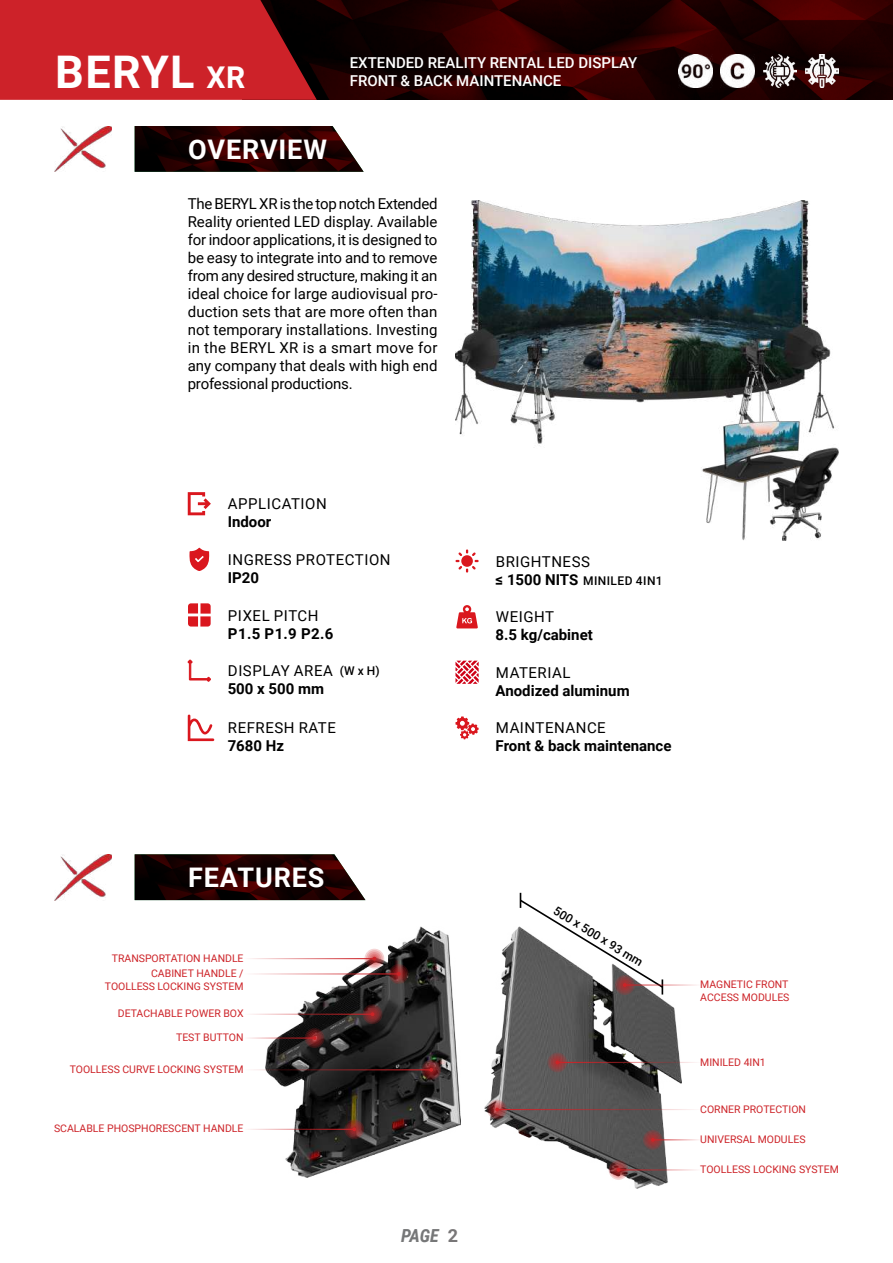
<style>
.page{position:relative;width:893px;height:1263px;background:#fff}
.page>*{position:absolute;margin:0;border:0;box-sizing:border-box;transform-origin:0 0}
.t1{font:700 45px "Roboto";letter-spacing:.03em;color:#fff}
.t2{font:700 27px "Roboto";letter-spacing:.03em;color:#fff}
.t3{font:italic 700 18px "Roboto Condensed";color:#767778}
.t4{font:15px/18px "Roboto";letter-spacing:.035em;color:#000;text-align:justify}
.t5{font:700 15px "Roboto";color:#000}
.t6{font:500 15px/18px "Roboto";color:#fff}
.t7{font:500 12px "Roboto";letter-spacing:.035em;color:#000}
.t8{font:10.5px/12.6px "Roboto";color:#cd2328;text-align:right}
.s1{font-size:30px}
.s2{font-weight:700;font-size:15px}
.s3{font-family:"Roboto";font-style:normal;color:#787677}
</style>
<div class="page">
<img style="left:135px;top:854px;width:230px;height:46px">
<img style="left:135px;top:126px;width:229px;height:46px">
<img style="left:54px;top:854px;width:58px;height:46px">
<img style="left:54px;top:126px;width:58px;height:46px">
<img style="left:455px;top:200px;width:384px;height:340px">
<img style="left:317px;top:0;width:576px;height:100px">
<svg style="left:0;top:0;width:317px;height:100px;background:#ba1f25"></svg>
<img style="left:763px;top:54px;width:34px;height:34px">
<img style="left:805px;top:54px;width:34px;height:34px">
<img style="left:721px;top:54px;width:34px;height:34px">
<img style="left:679px;top:54px;width:33px;height:34px">
<img style="left:265px;top:926px;width:195px;height:252px">
<svg style="left:389px;top:964px;width:20px;height:20px"></svg>
<svg style="left:390px;top:965px;width:17px;height:17px"></svg>
<svg style="left:392px;top:967px;width:13px;height:13px"></svg>
<svg style="left:394px;top:969px;width:10px;height:10px"></svg>
<svg style="left:395px;top:970px;width:7px;height:7px"></svg>
<svg style="left:397px;top:972px;width:4px;height:4px"></svg>
<hr style="left:244px;top:973px;width:155px;height:1px;background:#fff">
<svg style="left:421px;top:1060px;width:20px;height:20px"></svg>
<svg style="left:423px;top:1061px;width:17px;height:17px"></svg>
<svg style="left:425px;top:1063px;width:13px;height:13px"></svg>
<svg style="left:426px;top:1065px;width:10px;height:10px"></svg>
<div style="left:428px;top:1066px;width:7px;height:7px;background:#8f1f20;border-radius:50%"></div>
<svg style="left:429px;top:1068px;width:4px;height:4px"></svg>
<hr style="left:244px;top:1069px;width:187px;height:1px;background:#fff">
<svg style="left:363px;top:1004px;width:19px;height:20px"></svg>
<svg style="left:364px;top:1006px;width:17px;height:16px"></svg>
<svg style="left:366px;top:1008px;width:13px;height:13px"></svg>
<div style="left:368px;top:1009px;width:9px;height:10px;background:#8f2b2d;border-radius:50%"></div>
<svg style="left:369px;top:1011px;width:7px;height:7px"></svg>
<hr style="left:244px;top:1014px;width:128px;height:1px;background:#fff">
<svg style="left:344px;top:1119px;width:20px;height:20px"></svg>
<svg style="left:346px;top:1121px;width:17px;height:17px"></svg>
<svg style="left:348px;top:1123px;width:13px;height:13px"></svg>
<svg style="left:349px;top:1124px;width:10px;height:10px"></svg>
<div style="left:351px;top:1126px;width:7px;height:7px;background:#a02e2d;border-radius:50%"></div>
<svg style="left:352px;top:1127px;width:4px;height:4px"></svg>
<hr style="left:244px;top:1129px;width:110px;height:1px;background:#fff">
<svg style="left:364px;top:949px;width:20px;height:19px"></svg>
<svg style="left:366px;top:950px;width:17px;height:17px"></svg>
<svg style="left:368px;top:952px;width:13px;height:13px"></svg>
<svg style="left:369px;top:954px;width:10px;height:9px"></svg>
<svg style="left:371px;top:955px;width:7px;height:7px"></svg>
<hr style="left:244px;top:958px;width:130px;height:1px;background:#fff">
<svg style="left:305px;top:1028px;width:20px;height:20px"></svg>
<svg style="left:306px;top:1030px;width:17px;height:16px"></svg>
<svg style="left:308px;top:1031px;width:13px;height:14px"></svg>
<svg style="left:310px;top:1033px;width:10px;height:10px"></svg>
<svg style="left:311px;top:1034px;width:7px;height:7px"></svg>
<hr style="left:244px;top:1037px;width:71px;height:2px;background:#fff">
<img style="left:485px;top:928px;width:196px;height:260px">
<div style="left:615px;top:975px;width:20px;height:20px;background:#684c4d;border-radius:50%"></div>
<svg style="left:518px;top:893px;width:147px;height:101px"></svg>
<hr style="left:625px;top:984px;width:76px;height:2px;background:#fff">
<svg style="left:487px;top:1099px;width:20px;height:20px"></svg>
<svg style="left:489px;top:1101px;width:16px;height:17px"></svg>
<svg style="left:490px;top:1103px;width:14px;height:13px"></svg>
<svg style="left:492px;top:1104px;width:10px;height:10px"></svg>
<svg style="left:494px;top:1106px;width:7px;height:7px"></svg>
<hr style="left:497px;top:1109px;width:204px;height:1px;background:#fff">
<svg style="left:643px;top:1130px;width:20px;height:20px"></svg>
<svg style="left:644px;top:1131px;width:17px;height:17px"></svg>
<div style="left:646px;top:1133px;width:13px;height:13px;background:#8c3b3d;border-radius:50%"></div>
<div style="left:648px;top:1135px;width:10px;height:10px;background:#993637;border-radius:50%"></div>
<svg style="left:649px;top:1136px;width:7px;height:7px"></svg>
<hr style="left:653px;top:1139px;width:48px;height:1px;background:#fff">
<svg style="left:547px;top:1052px;width:20px;height:20px"></svg>
<div style="left:549px;top:1054px;width:17px;height:17px;background:#834748;border-radius:50%"></div>
<div style="left:551px;top:1056px;width:13px;height:13px;background:#913f41;border-radius:50%"></div>
<div style="left:552px;top:1057px;width:10px;height:10px;background:#9c3a3c;border-radius:50%"></div>
<svg style="left:554px;top:1059px;width:7px;height:7px"></svg>
<hr style="left:557px;top:1062px;width:144px;height:1px;background:#fff">
<svg style="left:609px;top:1160px;width:19px;height:20px"></svg>
<svg style="left:610px;top:1161px;width:17px;height:17px"></svg>
<svg style="left:612px;top:1163px;width:13px;height:13px"></svg>
<svg style="left:614px;top:1165px;width:9px;height:10px"></svg>
<svg style="left:615px;top:1166px;width:7px;height:7px"></svg>
<hr style="left:618px;top:1169px;width:83px;height:1px;background:#fff">
<svg style="left:455px;top:661px;width:24px;height:23px"></svg>
<svg style="left:455px;top:716px;width:24px;height:23px"></svg>
<svg style="left:456px;top:605px;width:22px;height:23px"></svg>
<svg style="left:455px;top:549px;width:24px;height:24px"></svg>
<svg style="left:189px;top:548px;width:20px;height:23px"></svg>
<svg style="left:188px;top:603px;width:23px;height:23px"></svg>
<svg style="left:188px;top:492px;width:23px;height:23px"></svg>
<svg style="left:188px;top:659px;width:23px;height:23px"></svg>
<svg style="left:188px;top:714px;width:26px;height:27px"></svg>
<h1 class="t1" style="left:55px;top:40px;width:191px">BERYL <span class="s1">XR</span></h1>
<p class="t6" style="left:350px;top:53px;width:289px">EXTENDED REALITY RENTAL LED DISPLAY<br>FRONT &amp; BACK MAINTENANCE</p>
<h2 class="t2" style="left:188px;top:131px;width:140px">OVERVIEW</h2>
<p class="t4" style="left:188px;top:194px;width:251px">The BERYL XR is the top notch Extended Reality oriented LED display. Available for indoor applications, it is designed to be easy to integrate into and to remove from any desired structure, making it an ideal choice for large audiovisual pro&shy;duction sets that are more often than not temporary installations. Investing in the BERYL XR is a smart move for any company that deals with high end professional productions.</p>
<p class="t4" style="left:228px;top:494px;width:100px">APPLICATION</p>
<p class="t5" style="left:228px;top:511px;width:45px">Indoor</p>
<p class="t4" style="left:228px;top:550px;width:164px">INGRESS PROTECTION</p>
<p class="t5" style="left:228px;top:567px;width:33px">IP20</p>
<p class="t4" style="left:228px;top:606px;width:92px">PIXEL PITCH</p>
<p class="t5" style="left:228px;top:623px;width:107px">P1.5 P1.9 P2.6</p>
<p class="t4" style="left:228px;top:661px;width:106px">DISPLAY AREA</p>
<p class="t5" style="left:228px;top:678px;width:98px">500 x 500 mm</p>
<p class="t7" style="left:340px;top:662px;width:41px">(W x H)</p>
<p class="t4" style="left:228px;top:718px;width:109px">REFRESH RATE</p>
<p class="t5" style="left:228px;top:736px;width:58px">7680 Hz</p>
<p class="t4" style="left:496px;top:552px;width:96px">BRIGHTNESS</p>
<p class="t7" style="left:496px;top:572px;width:169px"><span class="s2">≤ 1500 NITS</span> MINILED 4IN1</p>
<p class="t4" style="left:496px;top:607px;width:60px">WEIGHT</p>
<p class="t5" style="left:496px;top:624px;width:99px">8.5 kg/cabinet</p>
<p class="t4" style="left:496px;top:663px;width:76px">MATERIAL</p>
<p class="t5" style="left:496px;top:680px;width:136px">Anodized aluminum</p>
<p class="t4" style="left:496px;top:718px;width:111px">MAINTENANCE</p>
<p class="t5" style="left:496px;top:736px;width:177px">Front &amp; back maintenance</p>
<h2 class="t2" style="left:188px;top:859px;width:138px">FEATURES</h2>
<p class="t8" style="left:112px;top:951px;width:133px">TRANSPORTATION HANDLE</p>
<p class="t8" style="left:105px;top:966px;width:140px">CABINET HANDLE /<br>TOOLLESS LOCKING SYSTEM</p>
<p class="t8" style="left:118px;top:1007px;width:127px">DETACHABLE POWER BOX</p>
<p class="t8" style="left:176px;top:1031px;width:69px">TEST BUTTON</p>
<p class="t8" style="left:70px;top:1062px;width:175px">TOOLLESS CURVE LOCKING SYSTEM</p>
<p class="t8" style="left:54px;top:1122px;width:191px">SCALABLE PHOSPHORESCENT HANDLE</p>
<p class="t3" style="left:401px;top:1223px;width:59px">PAGE <span class="s3">2</span></p>
<p class="t7" style="left:559px;top:902px;width:104px;rotate:32deg">500 x 500 x 93 mm</p>
<p class="t8" style="left:700px;top:978px;width:91px;text-align:left">MAGNETIC FRONT<br>ACCESS MODULES</p>
<p class="t8" style="left:700px;top:1055px;width:67px">MINILED 4IN1</p>
<p class="t8" style="left:700px;top:1102px;width:107px">CORNER PROTECTION</p>
<p class="t8" style="left:700px;top:1132px;width:107px">UNIVERSAL MODULES</p>
<p class="t8" style="left:700px;top:1162px;width:140px">TOOLLESS LOCKING SYSTEM</p>
</div>
